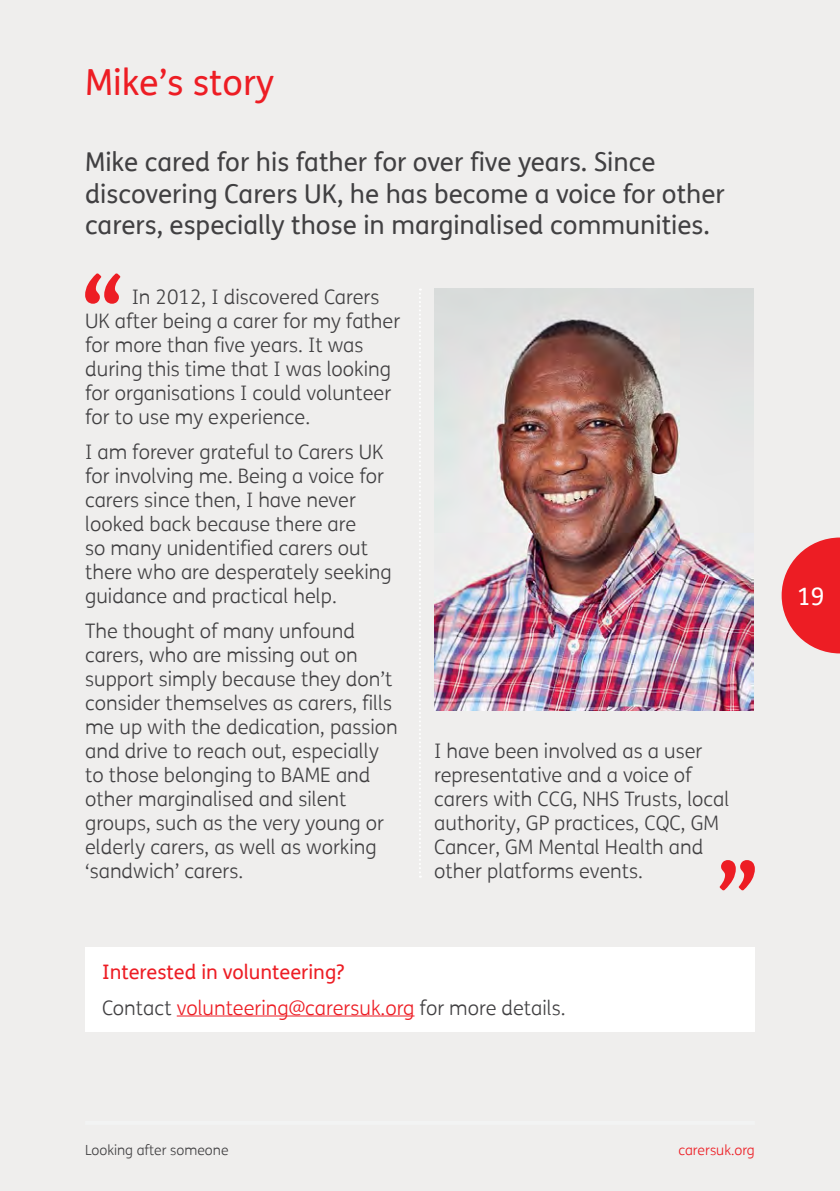
<style>
.page{position:relative;width:840px;height:1191px;background:#fff}
.page>*{position:absolute;margin:0;border:0;box-sizing:border-box;transform-origin:0 0}
.H1_Page_Title{font:36px "FS Me";color:#ed1d24}
.Standfirst{font:26px/31.2px "FS Me";color:#414042}
.t1{font:24px "FS Me";color:#fff}
.P_Body_Copy{font:300 20px/24px "FS Me";color:#414042}
.P_Body_Copy-2{font:300 20px "FS Me";color:#ed1d24}
.P_Body_Copy-3{font:20px "FS Me";color:#ed1d24}
.t2{font:300 14px "FS Me";color:#414042}
.t3{font:300 14px "FS Me";color:#ed1d24}
.s1{color:#414042}
</style>
<div class="page">
<div style="left:0;top:0;width:839px;height:1191px;background:#efeeed"></div>
<img style="left:434px;top:288px;width:319px;height:422px">
<div style="left:85px;top:947px;width:669px;height:84px;background:#fff"></div>
<hr style="left:177px;top:1015px;width:237px;height:1px;background:#ed1d24">
<svg style="left:719px;top:860px;width:35px;height:30px"></svg>
<svg style="left:781px;top:537px;width:58px;height:116px"></svg>
<hr style="left:85px;top:1121px;width:669px;height:4px;background:#f2f3f3">
<svg style="left:419px;top:289px;width:1px;height:588px"></svg>
<svg style="left:85px;top:273px;width:35px;height:31px"></svg>
<h1 class="H1_Page_Title" style="left:85px;top:58px;width:190px">Mike’s story</h1>
<p class="Standfirst" style="left:85px;top:146px;width:641px">Mike cared for his father for over five years. Since discovering Carers UK, he has become a voice for other carers, especially those in marginalised communities.</p>
<p class="P_Body_Copy" style="left:85px;top:284px;width:316px;text-indent:46px">In 2012, I discovered Carers<br>UK after being a carer for my father for more than five years. It was during this time that I was looking for organisations I could volunteer for to use my experience.</p>
<p class="P_Body_Copy" style="left:85px;top:439px;width:308px">I am forever grateful to Carers UK for involving me. Being a voice for carers since then, I have never looked back because there are<br>so many unidentified carers out there who are desperately seeking guidance and practical help.</p>
<p class="P_Body_Copy" style="left:85px;top:619px;width:314px">The thought of many unfound carers, who are missing out on support simply because they don’t consider themselves as carers, fills me up with the dedication, passion and drive to reach out, especially to those belonging to BAME and other marginalised and silent groups, such as the very young or elderly carers, as well as working ‘sandwich’ carers.</p>
<p class="P_Body_Copy" style="left:434px;top:739px;width:296px">I have been involved as a user representative and a voice of carers with CCG, NHS Trusts, local authority, GP practices, CQC, GM<br>Cancer, GM Mental Health and other platforms events.</p>
<p class="P_Body_Copy-3" style="left:102px;top:958px;width:244px">Interested in volunteering?</p>
<p class="P_Body_Copy-2" style="left:102px;top:993px;width:464px"><span class="s1">Contact</span> volunteering@carersuk.org <span class="s1">for more details.</span></p>
<p class="t1" style="left:796px;top:579px;width:29px">19</p>
<p class="t2" style="left:85px;top:1141px;width:145px">Looking after someone</p>
<p class="t3" style="left:678px;top:1141px;width:78px">carersuk.org</p>
</div>
